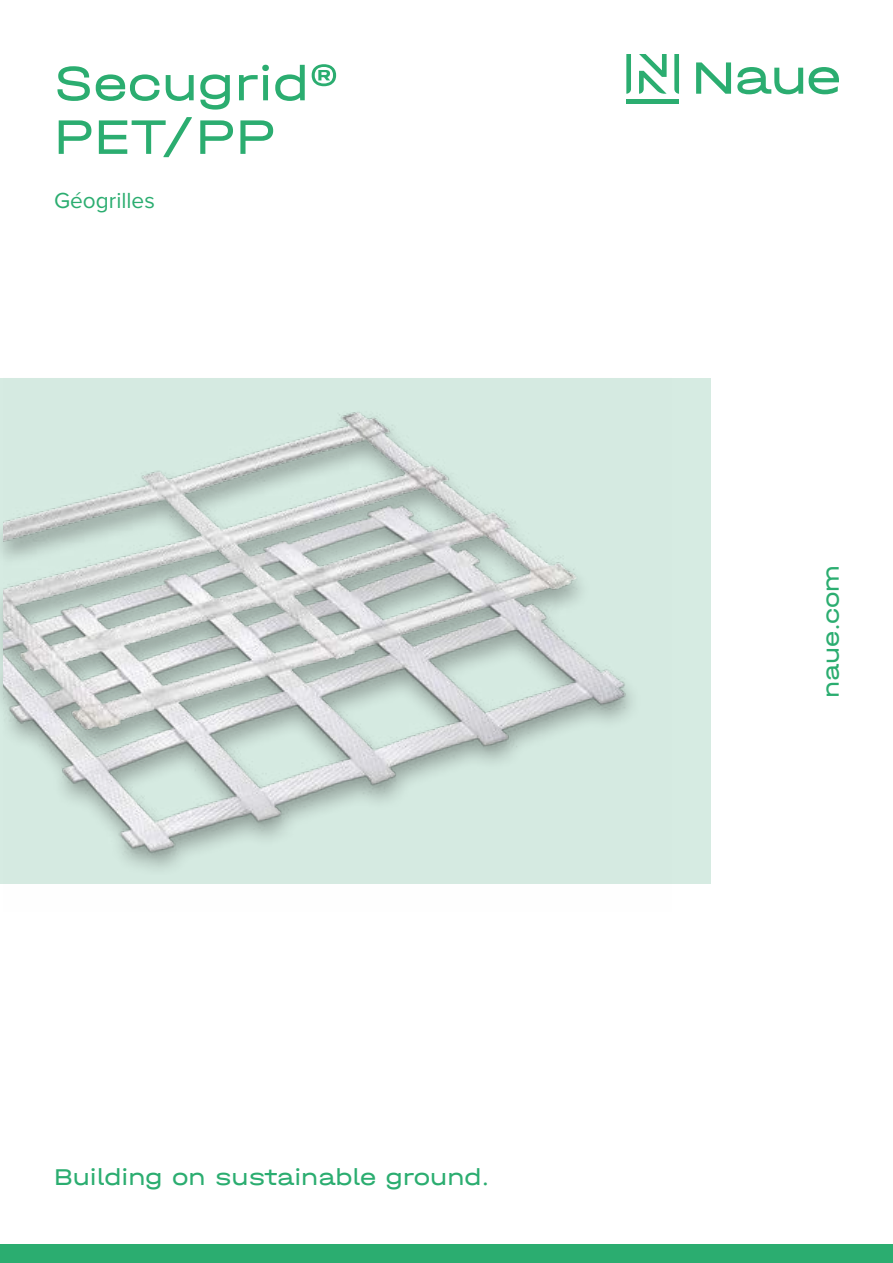
<style>
.page{position:relative;width:893px;height:1263px;background:#fff}
.page>*{position:absolute;margin:0;border:0;box-sizing:border-box;transform-origin:0 0}
.t1{font:51px/53.6px "Halvar Breit";color:#2bad70}
.t2{font:24px "Halvar Breit";color:#2bad70}
.t3{font:22.65px "Proxima Nova";color:#2bad70}
</style>
<div class="page">
<div style="left:626px;top:99px;width:53px;height:5px;background:#2bad70"></div>
<svg style="left:626px;top:54px;width:5px;height:40px"></svg>
<svg style="left:674px;top:54px;width:5px;height:40px"></svg>
<svg style="left:639px;top:54px;width:28px;height:40px"></svg>
<svg style="left:737px;top:67px;width:66px;height:27px"></svg>
<svg style="left:809px;top:67px;width:30px;height:27px"></svg>
<svg style="left:696px;top:62px;width:35px;height:32px"></svg>
<div style="left:0;top:1245px;width:893px;height:18px;background:#2bad70"></div>
<div style="left:0;top:379px;width:711px;height:505px;background:#d6ebe2"></div>
<img style="left:3px;top:378px;width:668px;height:492px">
<h1 class="t1" style="left:54px;top:55px;width:286px">Secugrid®️<br>PET/PP</h1>
<p class="t3" style="left:54px;top:184px;width:102px">Géogrilles</p>
<p class="t2" style="left:54px;top:1162px;width:437px">Building on sustainable ground.</p>
<p class="t2" style="left:816px;top:698px;width:135px;rotate:-90deg">naue.com</p>
</div>
